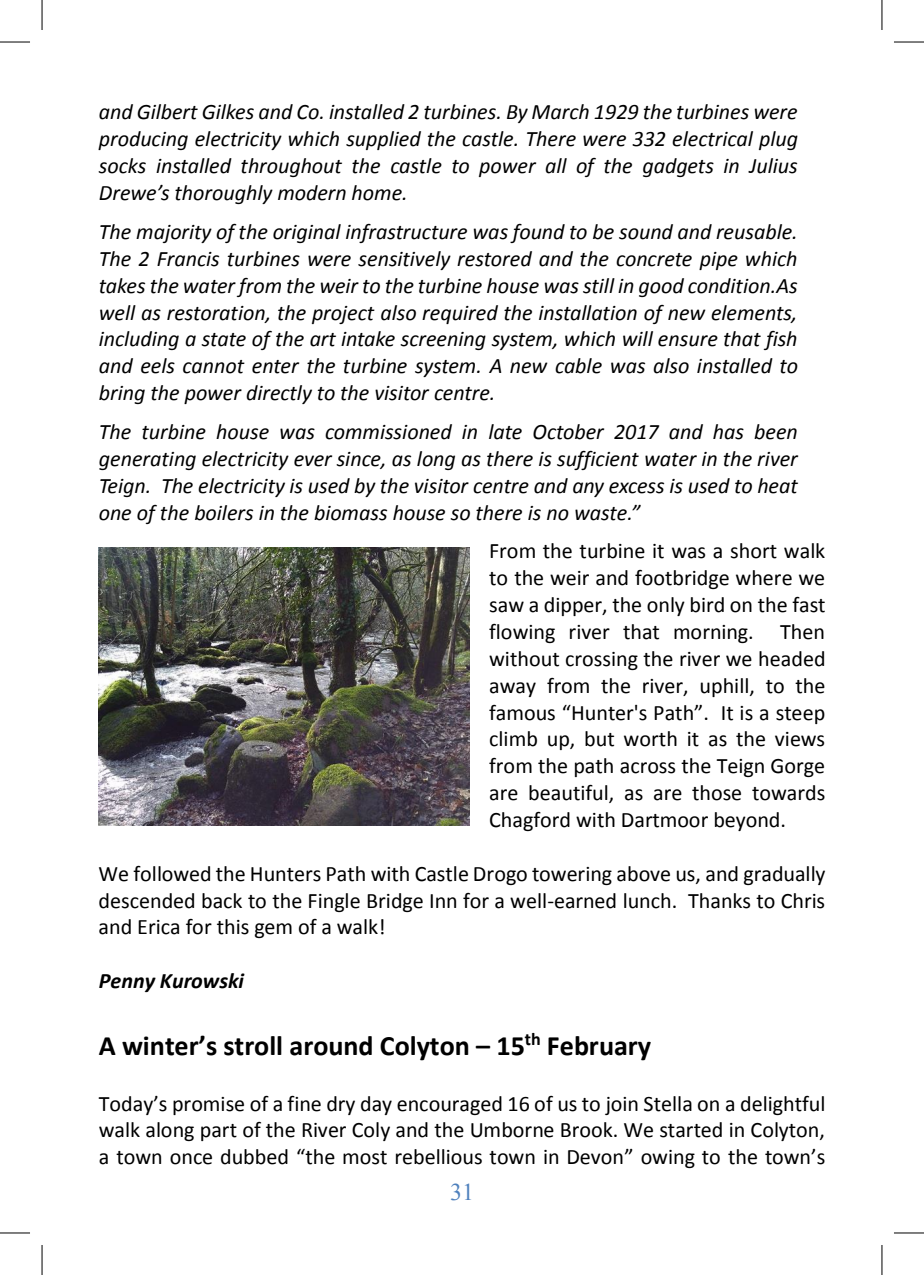
<style>
.page{position:relative;width:924px;height:1275px;background:#fff}
.page>*{position:absolute;margin:0;border:0;box-sizing:border-box;transform-origin:0 0}
.t1{font:700 28px "Calibri";color:#000}
.t2{font:24px "Times New Roman";color:#4f81bd}
.t3{font:italic 22px/26.8px "Calibri";color:#000;text-align:justify}
.t4{font:22px/26.8px "Calibri";color:#000;text-align:justify}
.t5{font:italic 700 22px "Calibri";color:#000}
</style>
<div class="page">
<img style="left:99px;top:547px;width:370px;height:278px">
<hr style="left:0;top:42px;width:30px;height:1px;background:#000">
<hr style="left:893px;top:42px;width:30px;height:1px;background:#000">
<hr style="left:0;top:1232px;width:30px;height:1px;background:#000">
<hr style="left:893px;top:1232px;width:30px;height:1px;background:#000">
<hr style="left:42px;top:0;width:1px;height:30px;background:#000">
<hr style="left:42px;top:1245px;width:1px;height:30px;background:#000">
<hr style="left:881px;top:0;width:1px;height:30px;background:#000">
<hr style="left:881px;top:1245px;width:1px;height:30px;background:#000">
<p class="t3" style="left:99px;top:98px;width:700px">and Gilbert Gilkes and Co. installed 2 turbines. By March 1929 the turbines were producing electricity which supplied the castle. There were 332 electrical plug socks installed throughout the castle to power all of the gadgets in Julius Drewe’s thoroughly modern home.</p>
<p class="t3" style="left:99px;top:217px;width:700px">The majority of the original infrastructure was found to be sound and reusable.<br>The 2 Francis turbines were sensitively restored and the concrete pipe which takes the water from the weir to the turbine house was still in good condition.As well as restoration, the project also required the installation of new elements, including a state of the art intake screening system, which will ensure that fish and eels cannot enter the turbine system. A new cable was also installed to bring the power directly to the visitor centre.</p>
<p class="t3" style="left:99px;top:417px;width:700px">The turbine house was commissioned in late October 2017 and has been generating electricity ever since, as long as there is sufficient water in the river Teign. The electricity is used by the visitor centre and any excess is used to heat one of the boilers in the biomass house so there is no waste.”</p>
<p class="t4" style="left:489px;top:538px;width:338px">From the turbine it was a short walk to the weir and footbridge where we saw a dipper, the only bird on the fast flowing river that morning. Then without crossing the river we headed away from the river, uphill, to the famous “Hunter's Path”. It is a steep climb up, but worth it as the views from the path across the Teign Gorge are beautiful, as are those towards Chagford with Dartmoor beyond.</p>
<p class="t4" style="left:99px;top:860px;width:728px">We followed the Hunters Path with Castle Drogo towering above us, and gradually descended back to the Fingle Bridge Inn for a well-earned lunch. Thanks to Chris and Erica for this gem of a walk!</p>
<p class="t5" style="left:99px;top:967px;width:147px">Penny Kurowski</p>
<p class="t1" style="left:99px;top:1028px;width:553px">A winter’s stroll around Colyton – 15<sup>th</sup> February</p>
<p class="t4" style="left:99px;top:1090px;width:728px">Today’s promise of a fine dry day encouraged 16 of us to join Stella on a delightful walk along part of the River Coly and the Umborne Brook. We started in Colyton, a town once dubbed “the most rebellious town in Devon” owing to the town’s</p>
<p class="t2" style="left:450px;top:1175px;width:25px">31</p>
</div>
